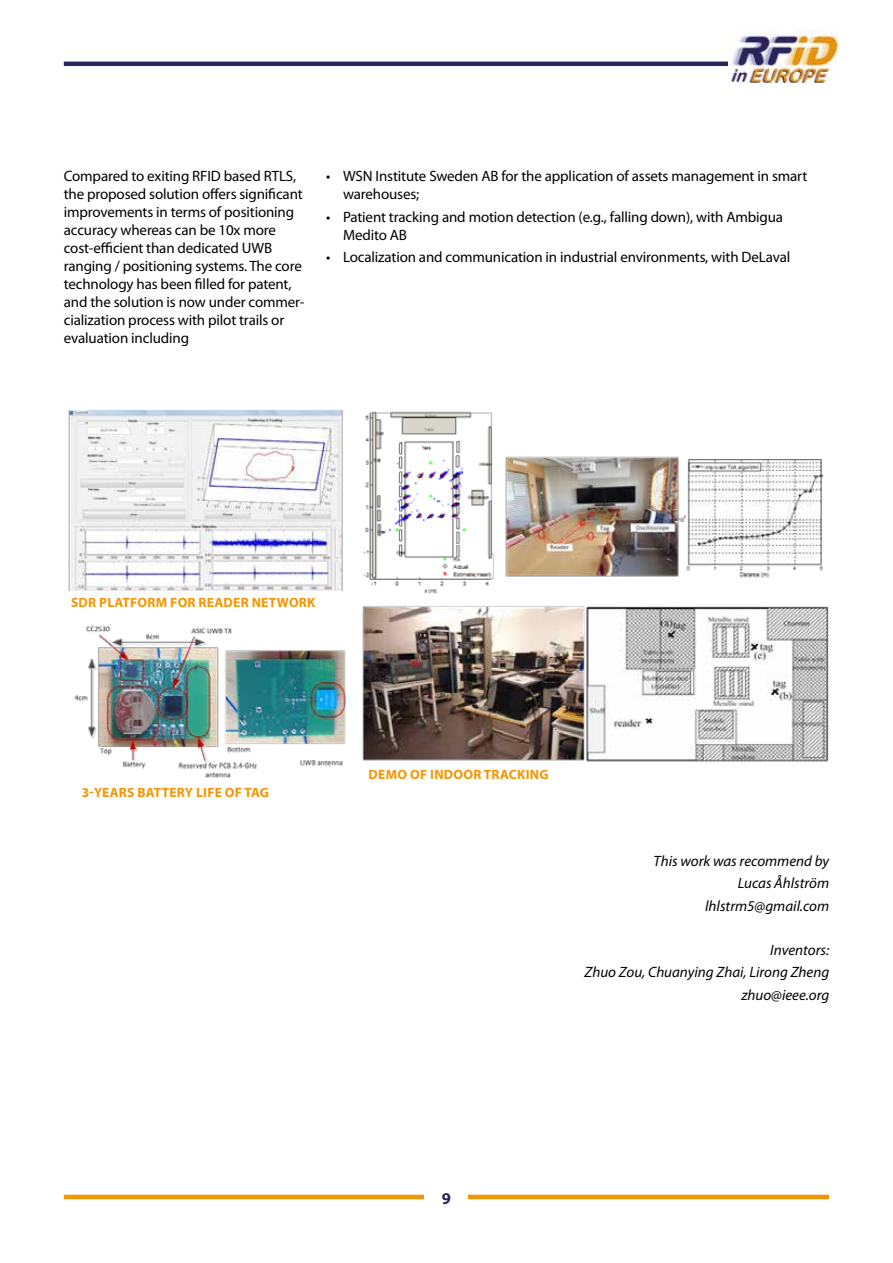
<style>
.page{position:relative;width:893px;height:1263px;background:#fff}
.page>*{position:absolute;margin:0;border:0;box-sizing:border-box;transform-origin:0 0}
.t1{font:700 16.5px "Myriad Pro";color:#26265b}
.t2{font:15px/18px "Myriad Pro";letter-spacing:-.01em;color:#000}
.t3{font:italic 15px/22.2px "Myriad Pro";color:#000;text-align:right}
.t4{font:700 13.5px "Myriad Pro";letter-spacing:.02em;color:#f49604}
</style>
<div class="page">
<hr style="left:64px;top:62px;width:665px;height:4px;background:#26265b">
<hr style="left:64px;top:1195px;width:765px;height:4px;background:#f49604">
<div style="left:424px;top:1191px;width:44px;height:37px;background:#fff"></div>
<img style="left:729px;top:30px;width:110px;height:53px">
<img style="left:362px;top:606px;width:467px;height:156px">
<img style="left:74px;top:625px;width:272px;height:153px">
<img style="left:363px;top:411px;width:131px;height:182px">
<img style="left:505px;top:456px;width:319px;height:122px">
<img style="left:68px;top:410px;width:275px;height:180px">
<p class="t2" style="left:64px;top:167px;width:242px">Compared to exiting RFID based RTLS, the proposed solution offers significant improvements in terms of positioning accuracy whereas can be 10x more cost-efficient than dedicated UWB ranging / positioning systems. The core technology has been filled for patent, and the solution is now under commer&shy;cialization process with pilot trails or evaluation including</p>
<p class="t2" style="left:343px;top:167px;width:466px;text-indent:-17px">• WSN Institute Sweden AB for the application of assets management in smart warehouses;</p>
<p class="t2" style="left:343px;top:207px;width:442px;text-indent:-17px">• Patient tracking and motion detection (e.g., falling down), with Ambigua<br>Medito AB</p>
<p class="t2" style="left:326px;top:248px;width:466px">• Localization and communication in industrial environments, with DeLaval</p>
<p class="t4" style="left:71px;top:594px;width:246px">SDR PLATFORM FOR READER NETWORK</p>
<p class="t4" style="left:82px;top:783px;width:189px">3-YEARS BATTERY LIFE OF TAG</p>
<p class="t4" style="left:369px;top:766px;width:181px">DEMO OF INDOOR TRACKING</p>
<p class="t3" style="left:654px;top:850px;width:177px">This work was recommend by<br>Lucas Åhlström lhlstrm5@gmail.com</p>
<p class="t3" style="left:585px;top:939px;width:246px">Inventors:<br>Zhuo Zou, Chuanying Zhai, Lirong Zheng zhuo@ieee.org</p>
<p class="t1" style="left:442px;top:1187px;width:11px">9</p>
</div>
